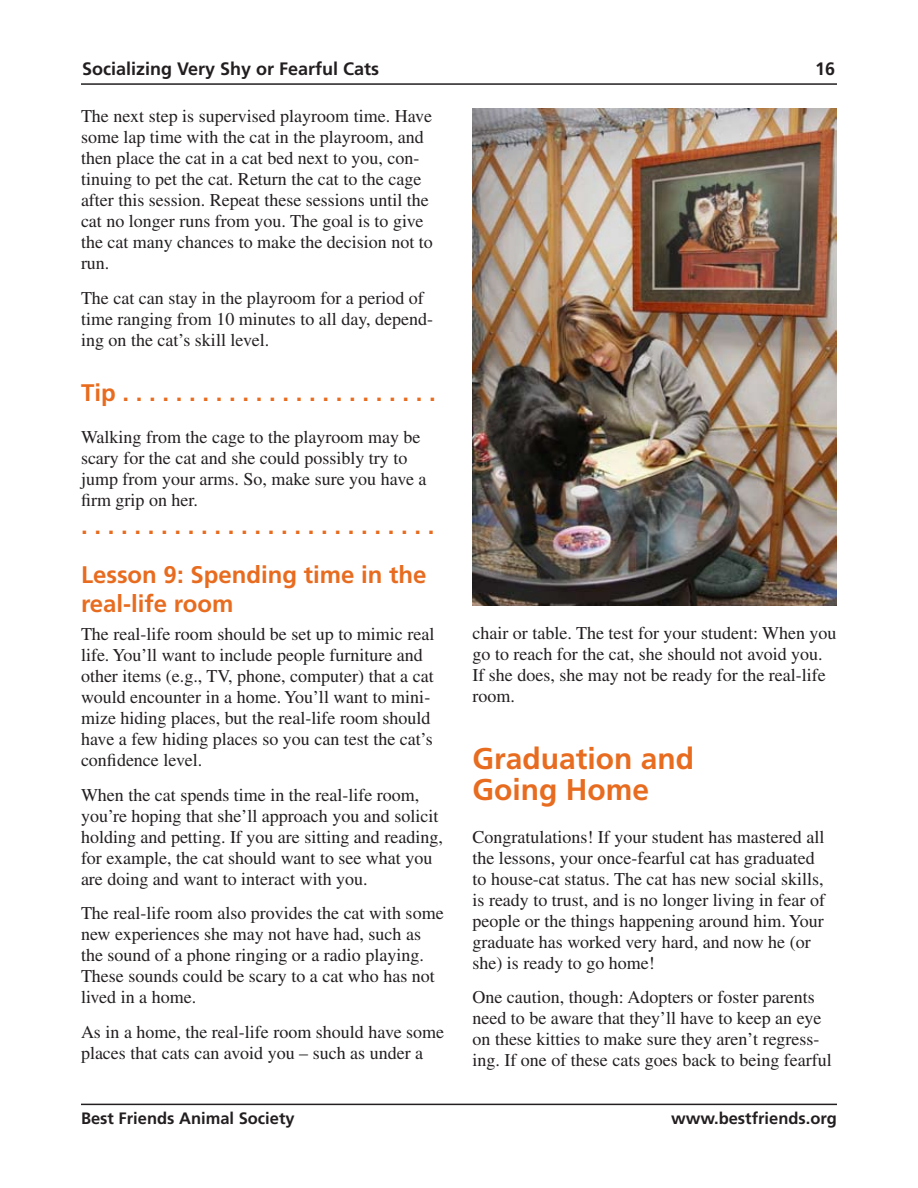
<style>
.page{position:relative;width:918px;height:1188px;background:#fff}
.page>*{position:absolute;margin:0;border:0;box-sizing:border-box;transform-origin:0 0}
.t1{font:700 30px/31.5px "Frutiger";color:#e86c1f}
.t2{font:700 24px/49.1px "Frutiger";color:#e86c1f}
.t3{font:18px/21px "Times";color:#231f20}
.t4{font:700 18px "Frutiger";color:#231f20}
.t5{font:700 16.5px "Frutiger";color:#231f20}
</style>
<div class="page">
<hr style="left:81px;top:1104px;width:756px;height:1px;background:#231f20">
<hr style="left:81px;top:83px;width:756px;height:2px;background:#231f20">
<img style="left:472px;top:108px;width:365px;height:497px">
<p class="t4" style="left:82px;top:58px;width:299px">Socializing Very Shy or Fearful Cats</p>
<p class="t4" style="left:815px;top:58px;width:20px">16</p>
<p class="t3" style="left:81px;top:105px;width:353px">The next step is supervised playroom time. Have some lap time with the cat in the playroom, and then place the cat in a cat bed next to you, con&shy;tinuing to pet the cat. Return the cat to the cage after this session. Repeat these sessions until the cat no longer runs from you. The goal is to give the cat many chances to make the decision not to run.</p>
<p class="t3" style="left:81px;top:287px;width:354px">The cat can stay in the playroom for a period of time ranging from 10 minutes to all day, depend&shy;ing on the cat’s skill level.</p>
<h2 class="t2" style="left:81px;top:368px;width:356px">Tip . . . . . . . . . . . . . . . . . . . . . . . .</h2>
<p class="t3" style="left:81px;top:426px;width:347px">Walking from the cage to the playroom may be scary for the cat and she could possibly try to jump from your arms. So, make sure you have a firm grip on her.</p>
<h2 class="t2" style="left:81px;top:501px;width:355px">. . . . . . . . . . . . . . . . . . . . . . . . . . .<br>Lesson 9: Spending time in the</h2>
<h2 class="t2" style="left:81px;top:579px;width:154px">real-life room</h2>
<p class="t3" style="left:81px;top:623px;width:355px">The real-life room should be set up to mimic real life. You’ll want to include people furniture and other items (e.g., TV, phone, computer) that a cat would encounter in a home. You’ll want to mini&shy;mize hiding places, but the real-life room should have a few hiding places so you can test the cat’s confidence level.</p>
<p class="t3" style="left:81px;top:784px;width:363px">When the cat spends time in the real-life room, you’re hoping that she’ll approach you and solicit holding and petting. If you are sitting and reading, for example, the cat should want to see what you are doing and want to interact with you.</p>
<p class="t3" style="left:81px;top:902px;width:364px">The real-life room also provides the cat with some new experiences she may not have had, such as the sound of a phone ringing or a radio playing.<br>These sounds could be scary to a cat who has not lived in a home.</p>
<p class="t3" style="left:81px;top:1021px;width:365px">As in a home, the real-life room should have some places that cats can avoid you – such as under a</p>
<p class="t3" style="left:472px;top:622px;width:366px">chair or table. The test for your student: When you go to reach for the cat, she should not avoid you.<br>If she does, she may not be ready for the real-life room.</p>
<h1 class="t1" style="left:472px;top:742px;width:223px">Graduation and<br>Going Home</h1>
<p class="t3" style="left:472px;top:826px;width:354px">Congratulations! If your student has mastered all the lessons, your once-fearful cat has graduated to house-cat status. The cat has new social skills, is ready to trust, and is no longer living in fear of people or the things happening around him. Your graduate has worked very hard, and now he (or she) is ready to go home!</p>
<p class="t3" style="left:472px;top:987px;width:361px">One caution, though: Adopters or foster parents need to be aware that they’ll have to keep an eye on these kitties to make sure they aren’t regress&shy;ing. If one of these cats goes back to being fearful</p>
<p class="t5" style="left:81px;top:1109px;width:215px">Best Friends Animal Society</p>
<p class="t5" style="left:671px;top:1109px;width:167px">www.bestfriends.org</p>
</div>
